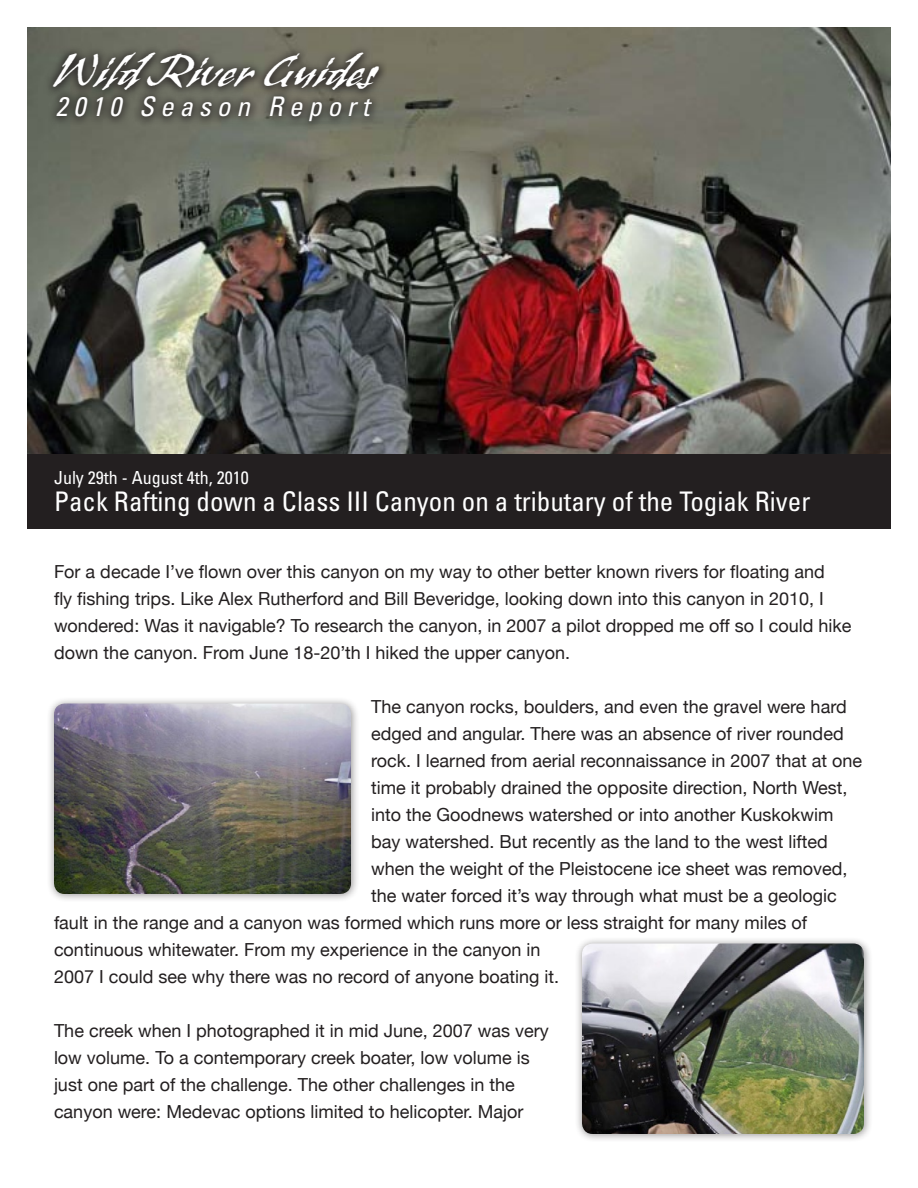
<style>
.page{position:relative;width:918px;height:1188px;background:#fff}
.page>*{position:absolute;margin:0;border:0;box-sizing:border-box;transform-origin:0 0}
.WRF_Logo{font:45px "Banshee";color:#fff}
.Report_Title{font:condensed 27px "Univers";color:#fff}
.WRF_Logo_Subhead{font:italic condensed 27px "Univers";letter-spacing:.22em;color:#fff}
.Standard_Paragraph{font:18px/27px "Helvetica Neue";color:#231f20}
.Report_Date{font:condensed 18px "Univers";color:#fff}
</style>
<div class="page">
<img style="left:27px;top:27px;width:864px;height:427px">
<div style="left:27px;top:454px;width:864px;height:76px;background:#231f20"></div>
<svg style="left:42px;top:42px;width:345px;height:56px;background:#58584e"></svg>
<svg style="left:47px;top:86px;width:333px;height:44px;background:#5e6055"></svg>
<div style="left:46px;top:696px;width:314px;height:207px;background:#231f20;opacity:.48"></div>
<img style="left:54px;top:704px;width:297px;height:190px">
<div style="left:574px;top:936px;width:299px;height:207px;background:#231f20;opacity:.48"></div>
<img style="left:582px;top:944px;width:282px;height:190px">
<p class="WRF_Logo" style="left:54px;top:44px;width:325px">Wild River Guides</p>
<p class="WRF_Logo_Subhead" style="left:56px;top:90px;width:315px">2010 Season Report</p>
<p class="Report_Date" style="left:54px;top:466px;width:196px">July 29th - August 4th, 2010</p>
<p class="Report_Title" style="left:54px;top:484px;width:758px">Pack Rafting down a Class III Canyon on a tributary of the Togiak River</p>
<p class="Standard_Paragraph" style="left:54px;top:558px;width:799px">For a decade I’ve flown over this canyon on my way to other better known rivers for floating and<br>fly fishing trips. Like Alex Rutherford and Bill Beveridge, looking down into this canyon in 2010, I wondered: Was it navigable? To research the canyon, in 2007 a pilot dropped me off so I could hike down the canyon. From June 18-20’th I hiked the upper canyon.</p>
<p class="Standard_Paragraph" style="left:371px;top:693px;width:477px">The canyon rocks, boulders, and even the gravel were hard</p>
<p class="Standard_Paragraph" style="left:371px;top:720px;width:474px">edged and angular. There was an absence of river rounded</p>
<p class="Standard_Paragraph" style="left:371px;top:747px;width:492px">rock. I learned from aerial reconnaissance in 2007 that at one</p>
<p class="Standard_Paragraph" style="left:371px;top:774px;width:478px">time it probably drained the opposite direction, North West,</p>
<p class="Standard_Paragraph" style="left:371px;top:801px;width:464px">into the Goodnews watershed or into another Kuskokwim</p>
<p class="Standard_Paragraph" style="left:371px;top:828px;width:458px">bay watershed. But recently as the land to the west lifted</p>
<p class="Standard_Paragraph" style="left:371px;top:855px;width:478px">when the weight of the Pleistocene ice sheet was removed,</p>
<p class="Standard_Paragraph" style="left:371px;top:882px;width:467px">the water forced it’s way through what must be a geologic</p>
<p class="Standard_Paragraph" style="left:54px;top:909px;width:755px">fault in the range and a canyon was formed which runs more or less straight for many miles of</p>
<p class="Standard_Paragraph" style="left:54px;top:936px;width:488px">continuous whitewater. From my experience in the canyon in</p>
<p class="Standard_Paragraph" style="left:54px;top:963px;width:507px">2007 I could see why there was no record of anyone boating it.</p>
<p class="Standard_Paragraph" style="left:54px;top:1017px;width:496px">The creek when I photographed it in mid June, 2007 was very low volume. To a contemporary creek boater, low volume is just one part of the challenge. The other challenges in the canyon were: Medevac options limited to helicopter. Major</p>
</div>
